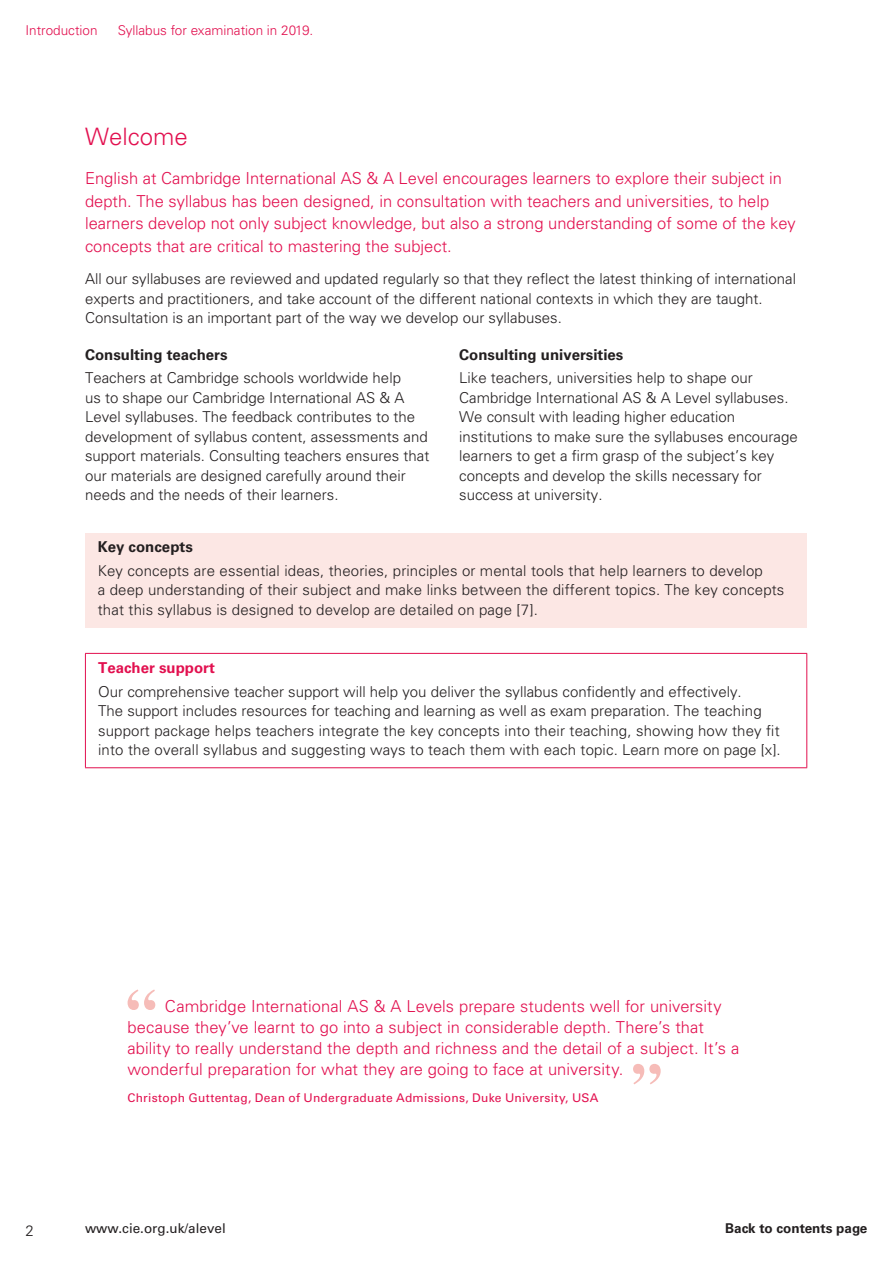
<style>
.page{position:relative;width:893px;height:1263px;background:#fff}
.page>*{position:absolute;margin:0;border:0;box-sizing:border-box;transform-origin:0 0}
.t1{font:300 24px "Univers LT Std";color:#e2104f}
.t2{font:300 16.5px/22.5px "Univers LT Std";color:#e2104f}
.t3{font:300 15px/19.5px "Univers LT Std";color:#231f20}
.t4{font:700 15px "Univers LT Std";color:#231f20}
.t5{font:700 15px "Univers LT Std";color:#e2104f}
.t6{font:300 13.5px "Univers LT Std";color:#e2104f}
.t7{font:13.5px "Univers LT Std";color:#231f20}
.t8{font:700 13.5px "Univers LT Std";color:#231f20}
.t9{font:12px "Univers LT Std";letter-spacing:.02em;color:#e2104f}
</style>
<div class="page">
<div style="left:85px;top:533px;width:721px;height:94px;background:#fce7e4"></div>
<hr style="left:85px;top:653px;width:722px;height:1px;background:#e2104f">
<hr style="left:85px;top:654px;width:1px;height:113px;background:#e2104f">
<hr style="left:806px;top:654px;width:1px;height:113px;background:#e2104f">
<hr style="left:85px;top:767px;width:722px;height:1px;background:#e2104f">
<svg style="left:128px;top:989px;width:27px;height:21px"></svg>
<svg style="left:633px;top:1064px;width:28px;height:20px"></svg>
<p class="t6" style="left:26px;top:22px;width:74px">Introduction</p>
<p class="t6" style="left:118px;top:22px;width:197px">Syllabus for examination in 2019.</p>
<h1 class="t1" style="left:85px;top:122px;width:104px">Welcome</h1>
<p class="t2" style="left:85px;top:167px;width:712px">English at Cambridge International AS &amp; A Level encourages learners to explore their subject in depth. The syllabus has been designed, in consultation with teachers and universities, to help learners develop not only subject knowledge, but also a strong understanding of some of the key concepts that are critical to mastering the subject.</p>
<p class="t3" style="left:85px;top:269px;width:713px">All our syllabuses are reviewed and updated regularly so that they reflect the latest thinking of international experts and practitioners, and take account of the different national contexts in which they are taught.<br>Consultation is an important part of the way we develop our syllabuses.</p>
<p class="t4" style="left:85px;top:345px;width:144px">Consulting teachers</p>
<p class="t3" style="left:85px;top:368px;width:346px">Teachers at Cambridge schools worldwide help<br>us to shape our Cambridge International AS &amp; A Level syllabuses. The feedback contributes to the development of syllabus content, assessments and support materials. Consulting teachers ensures that our materials are designed carefully around their needs and the needs of their learners.</p>
<p class="t4" style="left:459px;top:345px;width:166px">Consulting universities</p>
<p class="t3" style="left:459px;top:368px;width:340px">Like teachers, universities help to shape our Cambridge International AS &amp; A Level syllabuses.<br>We consult with leading higher education institutions to make sure the syllabuses encourage learners to get a firm grasp of the subject’s key concepts and develop the skills necessary for success at university.</p>
<p class="t4" style="left:98px;top:538px;width:97px">Key concepts</p>
<p class="t3" style="left:98px;top:561px;width:688px">Key concepts are essential ideas, theories, principles or mental tools that help learners to develop<br>a deep understanding of their subject and make links between the different topics. The key concepts that this syllabus is designed to develop are detailed on page [7].</p>
<p class="t5" style="left:98px;top:659px;width:118px">Teacher support</p>
<p class="t3" style="left:98px;top:681px;width:684px">Our comprehensive teacher support will help you deliver the syllabus confidently and effectively.<br>The support includes resources for teaching and learning as well as exam preparation. The teaching support package helps teachers integrate the key concepts into their teaching, showing how they fit into the overall syllabus and suggesting ways to teach them with each topic. Learn more on page [x].</p>
<p class="t2" style="left:128px;top:996px;width:613px;line-height:21px;text-indent:37px">Cambridge International AS &amp; A Levels prepare students well for university because they’ve learnt to go into a subject in considerable depth. There’s that ability to really understand the depth and richness and the detail of a subject. It’s a wonderful preparation for what they are going to face at university.</p>
<p class="t9" style="left:128px;top:1090px;width:472px">Christoph Guttentag, Dean of Undergraduate Admissions, Duke University, USA</p>
<p class="t3" style="left:26px;top:1220px;width:10px">2</p>
<p class="t7" style="left:85px;top:1220px;width:142px">www.cie.org.uk/alevel</p>
<p class="t8" style="left:725px;top:1220px;width:144px">Back to contents page</p>
</div>
